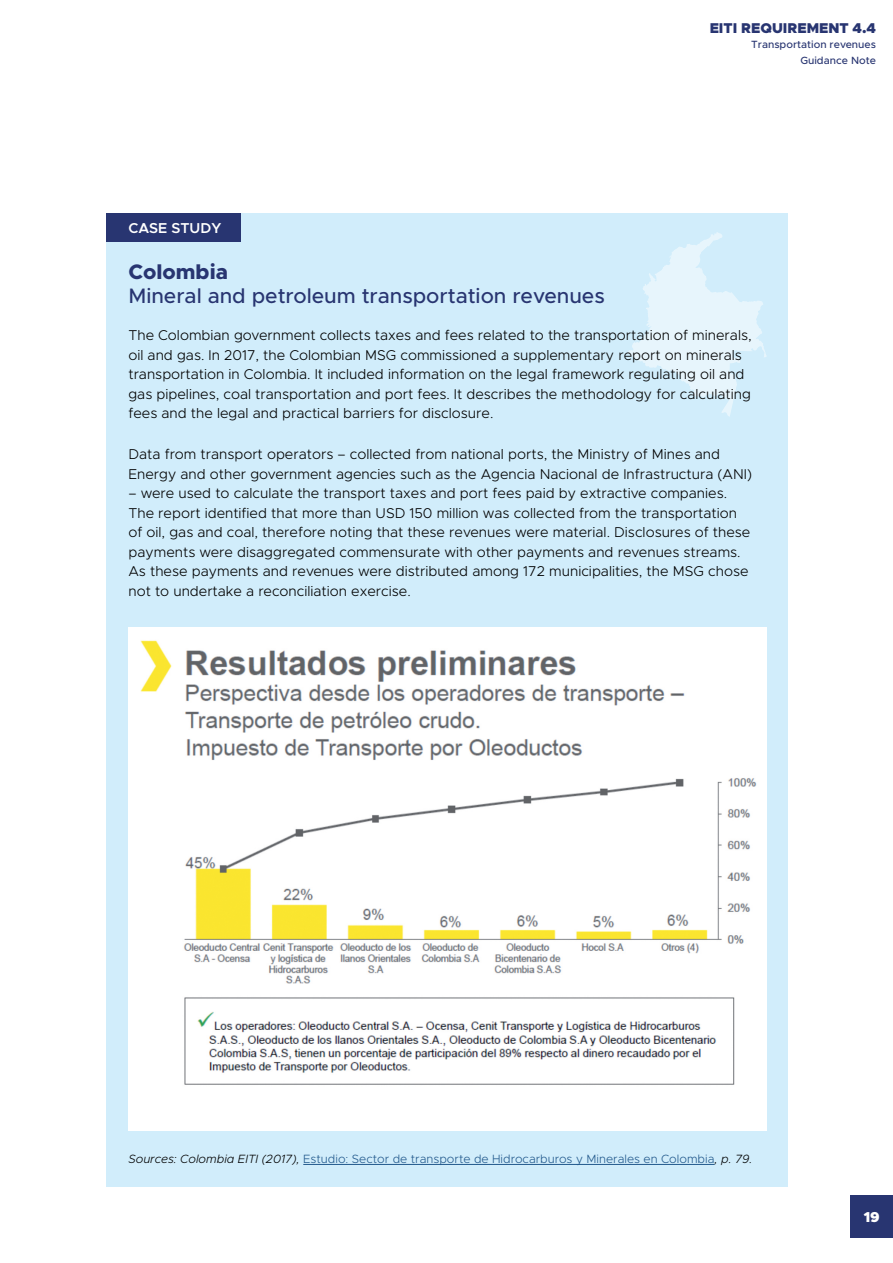
<style>
.page{position:relative;width:893px;height:1263px;background:#fff}
.page>*{position:absolute;margin:0;border:0;box-sizing:border-box;transform-origin:0 0}
.t1{font:500 21px "Metropolis";color:#283571}
.t2{font:800 21px "Metropolis";color:#283571}
.t3{font:600 14.4px "Metropolis";color:#fff}
.t4{font:900 14.4px "Metropolis";color:#fff}
.t5{font:300 14.25px/19.5px "Metropolis";color:#000}
.t6{font:900 14.25px "Metropolis";color:#283571}
.t7{font:300 12px "Metropolis";color:#235a8d}
.t8{font:500 10.5px/15.8px "Metropolis";color:#283571;text-align:right}
.s1{font-style:italic;color:#000}
</style>
<div class="page">
<div style="left:106px;top:213px;width:682px;height:973px;background:#d1edfb"></div>
<div style="left:850px;top:1195px;width:43px;height:42px;background:#283571"></div>
<hr style="left:303px;top:1164px;width:411px;height:1px;background:#235a8d">
<div style="left:107px;top:213px;width:134px;height:28px;background:#283571"></div>
<div style="left:128px;top:628px;width:639px;height:503px;background:#fff"></div>
<img style="left:140px;top:640px;width:617px;height:445px">
<svg style="left:628px;top:232px;width:139px;height:185px"></svg>
<p class="t6" style="left:710px;top:19px;width:168px">EITI REQUIREMENT 4.4</p>
<p class="t8" style="left:751px;top:37px;width:126px">Transportation revenues<br>Guidance Note</p>
<p class="t3" style="left:128px;top:219px;width:94px">CASE STUDY</p>
<h1 class="t2" style="left:128px;top:258px;width:101px">Colombia</h1>
<h1 class="t1" style="left:128px;top:282px;width:478px">Mineral and petroleum transportation revenues</h1>
<p class="t5" style="left:128px;top:326px;width:625px">The Colombian government collects taxes and fees related to the transportation of minerals, oil and gas. In 2017, the Colombian MSG commissioned a supplementary report on minerals transportation in Colombia. It included information on the legal framework regulating oil and gas pipelines, coal transportation and port fees. It describes the methodology for calculating fees and the legal and practical barriers for disclosure.</p>
<p class="t5" style="left:128px;top:444px;width:625px">Data from transport operators – collected from national ports, the Ministry of Mines and<br>Energy and other government agencies such as the Agencia Nacional de Infrastructura (ANI)</p>
<p class="t5" style="left:128px;top:483px;width:623px">– were used to calculate the transport taxes and port fees paid by extractive companies.<br>The report identified that more than USD 150 million was collected from the transportation of oil, gas and coal, therefore noting that these revenues were material. Disclosures of these payments were disaggregated commensurate with other payments and revenues streams.<br>As these payments and revenues were distributed among 172 municipalities, the MSG chose not to undertake a reconciliation exercise.</p>
<p class="t7" style="left:128px;top:1151px;width:625px"><span class="s1">Sources: Colombia EITI (2017),</span> Estudio: Sector de transporte de Hidrocarburos y Minerales en Colombia<span class="s1">, p. 79.</span></p>
<p class="t4" style="left:864px;top:1208px;width:18px">19</p>
</div>
